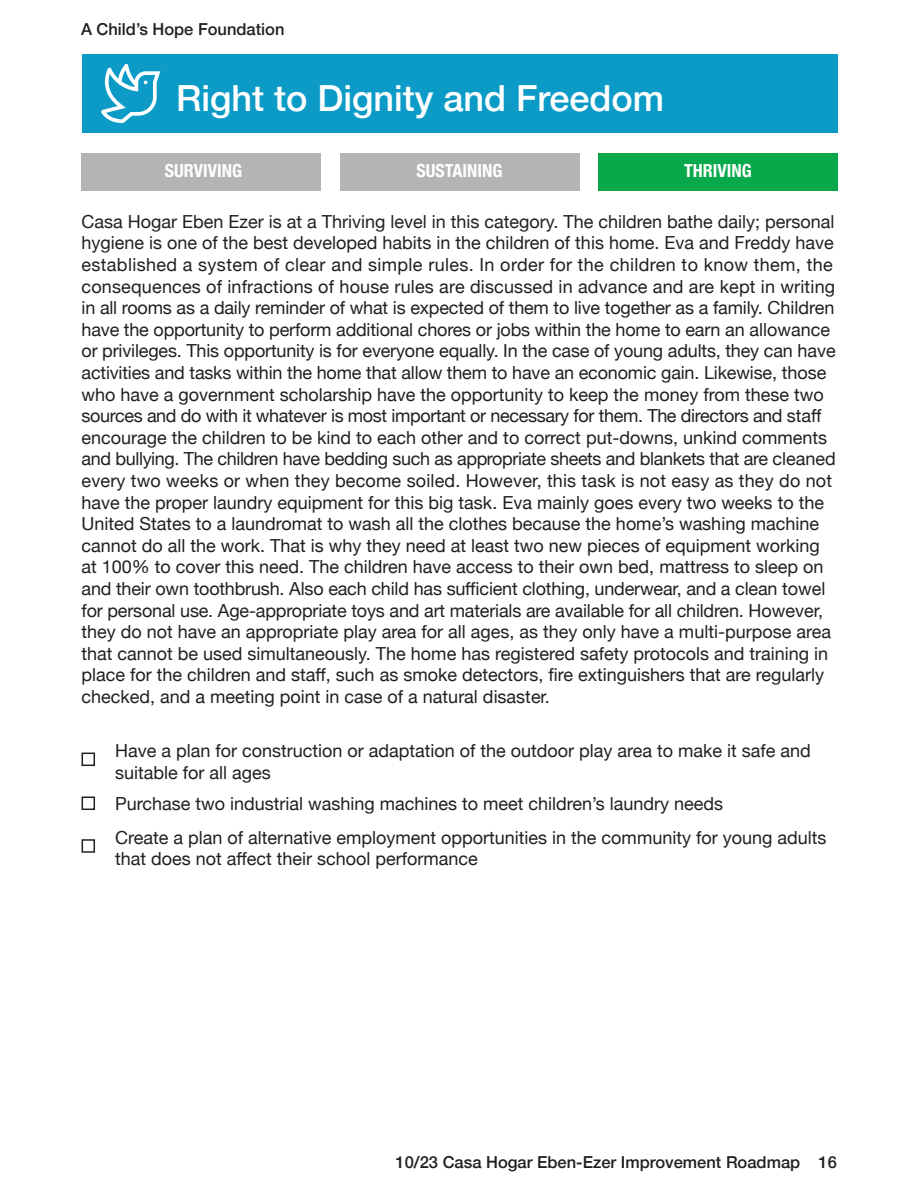
<style>
.page{position:relative;width:918px;height:1188px;background:#fff}
.page>*{position:absolute;margin:0;border:0;box-sizing:border-box;transform-origin:0 0}
.t1{font:500 36px "Helvetica Neue";color:#fff}
.Body{font:18px/21.6px "Helvetica Neue";color:#231f20}
.Table_Header{font:700 condensed 18px "Helvetica Neue";color:#fff}
.Numbering{font:500 16.5px "Helvetica Neue";color:#231f20}
</style>
<div class="page">
<div style="left:82px;top:54px;width:756px;height:79px;background:#0c9bc7"></div>
<svg style="left:101px;top:64px;width:59px;height:59px"></svg>
<div style="left:82px;top:753px;width:13px;height:13px;border:2px solid #231f20"></div>
<div style="left:82px;top:797px;width:13px;height:13px;border:2px solid #231f20"></div>
<div style="left:82px;top:839px;width:13px;height:14px;border:2px solid #231f20"></div>
<div style="left:82px;top:153px;width:239px;height:37px;background:#b2b4b6"></div>
<div style="left:340px;top:153px;width:239px;height:37px;background:#b2b4b6"></div>
<div style="left:598px;top:153px;width:240px;height:37px;background:#08a94b"></div>
<p class="Numbering" style="left:81px;top:16px;width:205px">A Child’s Hope Foundation</p>
<h3 class="t1" style="left:176px;top:69px;width:490px">Right to Dignity and Freedom</h3>
<p class="Table_Header" style="left:165px;top:156px;width:79px">SURVIVING</p>
<p class="Table_Header" style="left:417px;top:156px;width:87px">SUSTAINING</p>
<p class="Table_Header" style="left:684px;top:156px;width:69px">THRIVING</p>
<p class="Body" style="left:82px;top:212px;width:756px">Casa Hogar Eben Ezer is at a Thriving level in this category. The children bathe daily; personal hygiene is one of the best developed habits in the children of this home. Eva and Freddy have established a system of clear and simple rules. In order for the children to know them, the consequences of infractions of house rules are discussed in advance and are kept in writing in all rooms as a daily reminder of what is expected of them to live together as a family. Children have the opportunity to perform additional chores or jobs within the home to earn an allowance or privileges. This opportunity is for everyone equally. In the case of young adults, they can have activities and tasks within the home that allow them to have an economic gain. Likewise, those who have a government scholarship have the opportunity to keep the money from these two sources and do with it whatever is most important or necessary for them. The directors and staff encourage the children to be kind to each other and to correct put-downs, unkind comments and bullying. The children have bedding such as appropriate sheets and blankets that are cleaned every two weeks or when they become soiled. However, this task is not easy as they do not have the proper laundry equipment for this big task. Eva mainly goes every two weeks to the United States to a laundromat to wash all the clothes because the home’s washing machine cannot do all the work. That is why they need at least two new pieces of equipment working at 100% to cover this need. The children have access to their own bed, mattress to sleep on and their own toothbrush. Also each child has sufficient clothing, underwear, and a clean towel for personal use. Age-appropriate toys and art materials are available for all children. However, they do not have an appropriate play area for all ages, as they only have a multi-purpose area that cannot be used simultaneously. The home has registered safety protocols and training in place for the children and staff, such as smoke detectors, fire extinguishers that are regularly checked, and a meeting point in case of a natural disaster.</p>
<p class="Body" style="left:115px;top:741px;width:697px">Have a plan for construction or adaptation of the outdoor play area to make it safe and suitable for all ages</p>
<p class="Body" style="left:115px;top:794px;width:610px">Purchase two industrial washing machines to meet children’s laundry needs</p>
<p class="Body" style="left:115px;top:828px;width:713px">Create a plan of alternative employment opportunities in the community for young adults that does not affect their school performance</p>
<p class="Numbering" style="left:396px;top:1149px;width:443px">10/23 Casa Hogar Eben-Ezer Improvement Roadmap 16</p>
</div>
